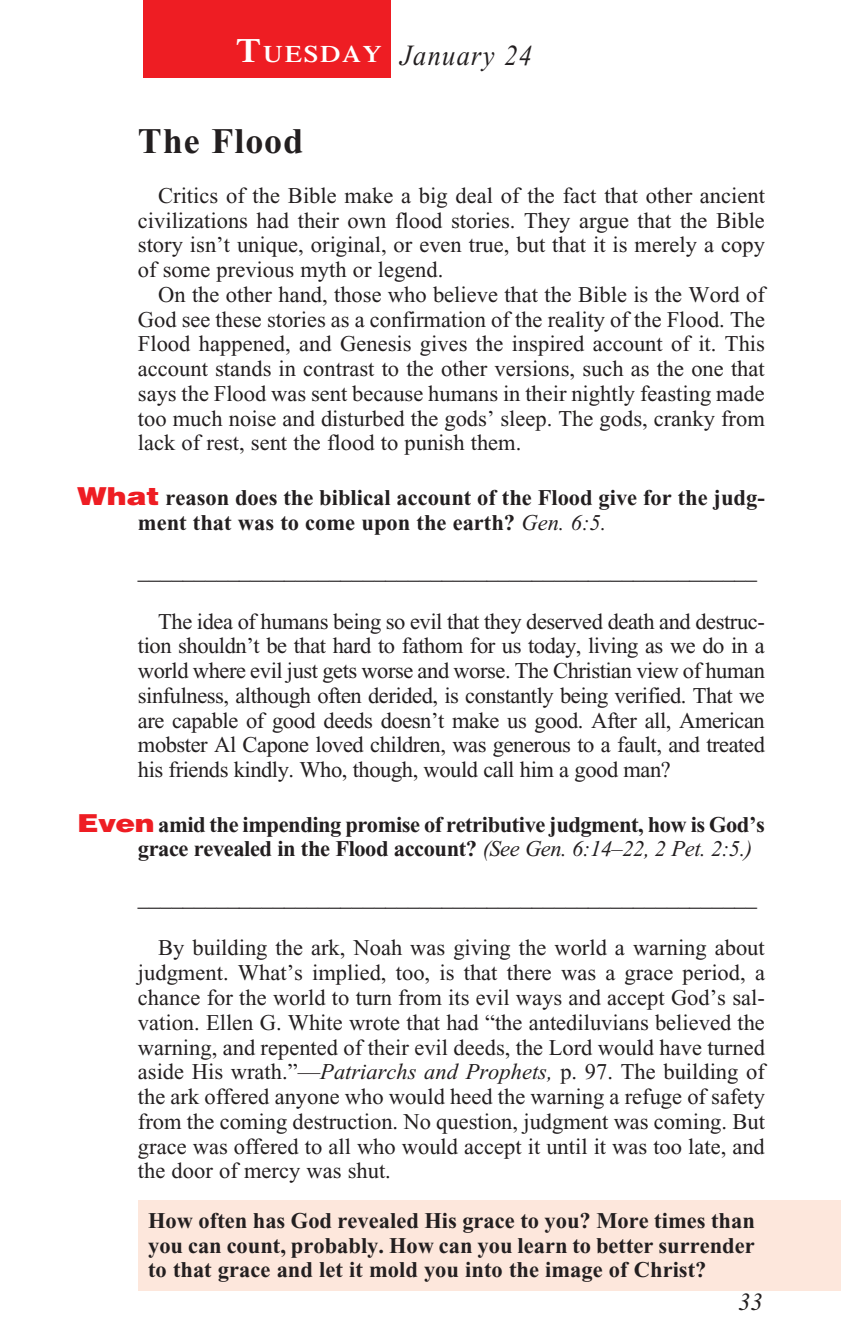
<style>
.page{position:relative;width:841px;height:1337px;background:#fff}
.page>*{position:absolute;margin:0;border:0;box-sizing:border-box;transform-origin:0 0}
._01-Daily_head{font:700 36px "Times New Roman";letter-spacing:.025em;color:#231f20}
._00-Month-Day{font:italic 29.25px "Times New Roman";letter-spacing:.05em;color:#231f20;scale:.9 1}
.t1{font:italic 24.75px "Times New Roman";color:#231f20}
.t2{font:600 23.62px "Times";letter-spacing:.07em;color:#fff;scale:1.1 1}
._4-Body_Copy{font:22.5px/24.8px "Times New Roman";color:#231f20;text-align:justify}
.x-screened_box-text{font:700 22.5px/24.8px "Times New Roman";color:#231f20;text-align:justify}
._6-question{font:700 22.5px/24.8px "Times New Roman";letter-spacing:-.02em;color:#231f20}
._6-question-2{font:700 22.5px/24.8px "Times New Roman";color:#231f20}
.s1{font-size:33.75px}
.s2{font-family:"Helvetica";font-weight:900;font-size:24.75px;color:#ee1d23}
.s3{font-weight:400;font-style:italic}
.s4{font-style:italic}
</style>
<div class="page">
<div style="left:138px;top:1199px;width:702px;height:91px;background:#fde7dc"></div>
<div style="left:143px;top:0;width:248px;height:77px;background:#ee1d23"></div>
<p class="t2" style="left:236px;top:40px;width:134px"><span class="s1">T</span>UESDAY</p>
<p class="_00-Month-Day" style="left:400px;top:39px;width:148px">January 24</p>
<p class="_01-Daily_head" style="left:138px;top:121px;width:167px">The Flood</p>
<p class="_4-Body_Copy" style="left:138px;top:183px;width:628px;text-indent:20px">Critics of the Bible make a big deal of the fact that other ancient civilizations had their own flood stories. They argue that the Bible story isn’t unique, original, or even true, but that it is merely a copy of some previous myth or legend.</p>
<p class="_4-Body_Copy" style="left:138px;top:282px;width:628px;text-indent:20px">On the other hand, those who believe that the Bible is the Word of God see these stories as a confirmation of the reality of the Flood. The Flood happened, and Genesis gives the inspired account of it. This account stands in contrast to the other versions, such as the one that says the Flood was sent because humans in their nightly feasting made too much noise and disturbed the gods’ sleep. The gods, cranky from lack of rest, sent the flood to punish them.</p>
<p class="_6-question-2" style="left:138px;top:485px;width:628px;text-indent:-61px"><span class="s2">What</span> reason does the biblical account of the Flood give for the judg&shy;ment that was to come upon the earth? <span class="s3">Gen. 6:5.</span></p>
<p class="_4-Body_Copy" style="left:138px;top:559px;width:620px">_______________________________________________________</p>
<p class="_4-Body_Copy" style="left:138px;top:609px;width:628px;text-indent:20px">The idea of humans being so evil that they deserved death and destruc&shy;tion shouldn’t be that hard to fathom for us today, living as we do in a world where evil just gets worse and worse. The Christian view of human sinfulness, although often derided, is constantly being verified. That we are capable of good deeds doesn’t make us good. After all, American mobster Al Capone loved children, was generous to a fault, and treated his friends kindly. Who, though, would call him a good man?</p>
<p class="_6-question" style="left:138px;top:812px;width:628px;text-indent:-61px"><span class="s2">Even</span> amid the impending promise of retributive judgment, how is God’s grace revealed in the Flood account? <span class="s3">(See Gen. 6:14–22, 2 Pet. 2:5.)</span></p>
<p class="_4-Body_Copy" style="left:138px;top:886px;width:620px">_______________________________________________________</p>
<p class="_4-Body_Copy" style="left:138px;top:935px;width:628px;text-indent:20px">By building the ark, Noah was giving the world a warning about judgment. What’s implied, too, is that there was a grace period, a chance for the world to turn from its evil ways and accept God’s sal&shy;vation. Ellen G. White wrote that had “the antediluvians believed the warning, and repented of their evil deeds, the Lord would have turned aside His wrath.”—<span class="s4">Patriarchs and Prophets,</span> p. 97. The building of the ark offered anyone who would heed the warning a refuge of safety from the coming destruction. No question, judgment was coming. But grace was offered to all who would accept it until it was too late, and the door of mercy was shut.</p>
<p class="x-screened_box-text" style="left:148px;top:1208px;width:608px">How often has God revealed His grace to you? More times than you can count, probably. How can you learn to better surrender to that grace and let it mold you into the image of Christ?</p>
<p class="t1" style="left:738px;top:1288px;width:26px">33</p>
</div>
